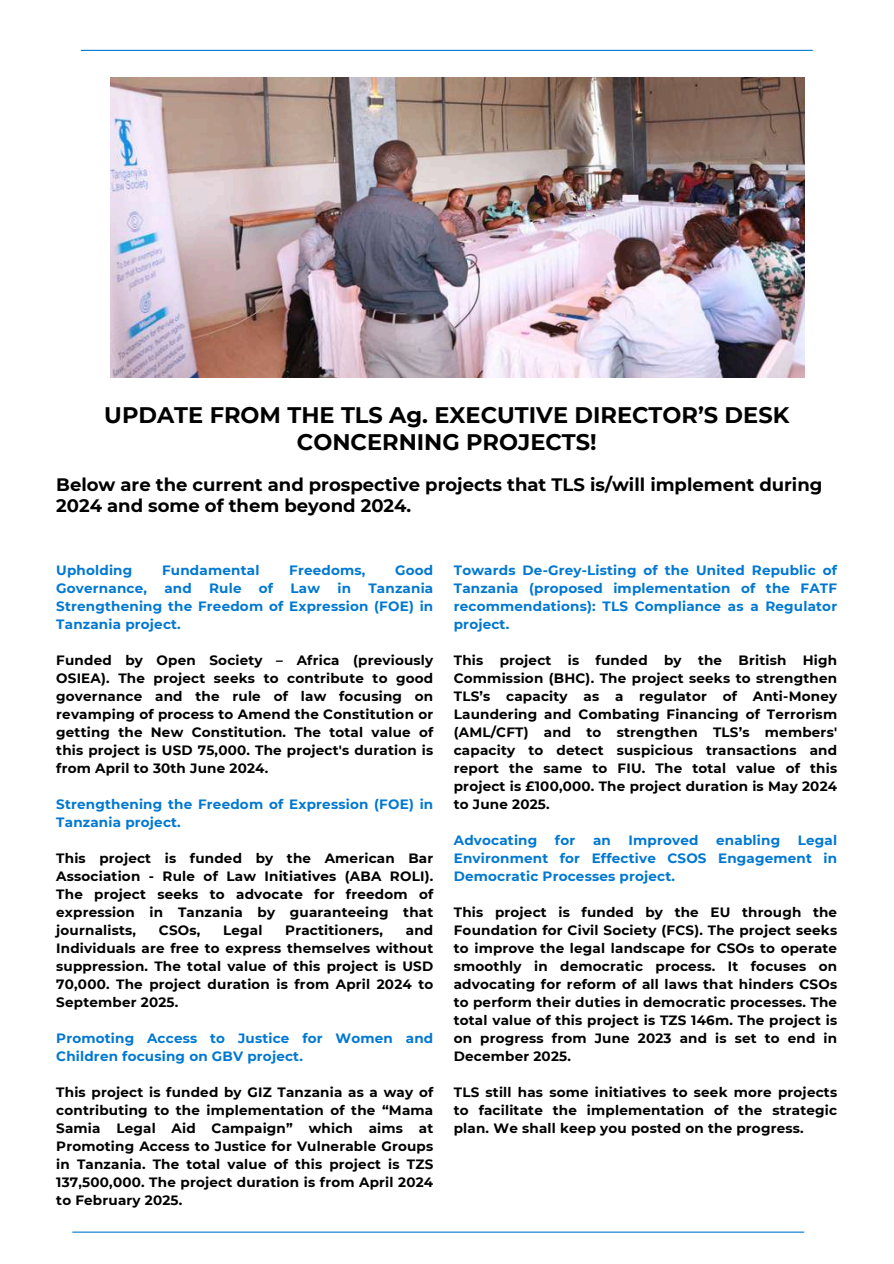
<style>
.page{position:relative;width:894px;height:1264px;background:#fff}
.page>*{position:absolute;margin:0;border:0;box-sizing:border-box;transform-origin:0 0}
.t1{font:700 22.5px/27px "Montserrat";color:#000;text-align:center}
.t2{font:700 18px/21.3px "Montserrat";color:#000}
.t3{font:700 13.5px/18px "Montserrat";letter-spacing:.015em;color:#000;text-align:justify}
.t4{font:700 13.5px/18px "Montserrat";letter-spacing:.015em;color:#0078d1;text-align:justify}
</style>
<div class="page">
<hr style="left:81px;top:50px;width:731px;height:1px;background:#0078d1">
<hr style="left:72px;top:1231px;width:732px;height:1px;background:#0078d1">
<img style="left:111px;top:77px;width:693px;height:301px">
<h1 class="t1" style="left:104px;top:402px;width:686px">UPDATE FROM THE TLS Ag. EXECUTIVE DIRECTOR’S DESK<br>CONCERNING PROJECTS!</h1>
<h2 class="t2" style="left:56px;top:473px;width:767px">Below are the current and prospective projects that TLS is/will implement during<br>2024 and some of them beyond 2024.</h2>
<p class="t4" style="left:56px;top:561px;width:77px">Upholding</p>
<p class="t4" style="left:162px;top:561px;width:99px">Fundamental</p>
<p class="t4" style="left:289px;top:561px;width:78px">Freedoms,</p>
<p class="t4" style="left:395px;top:561px;width:40px">Good</p>
<p class="t4" style="left:56px;top:579px;width:92px">Governance,</p>
<p class="t4" style="left:164px;top:579px;width:29px">and</p>
<p class="t4" style="left:209px;top:579px;width:34px">Rule</p>
<p class="t4" style="left:259px;top:579px;width:16px">of</p>
<p class="t4" style="left:290px;top:579px;width:31px">Law</p>
<p class="t4" style="left:337px;top:579px;width:15px">in</p>
<p class="t4" style="left:56px;top:579px;width:378px;text-indent:312px">Tanzania Strengthening the Freedom of Expression (FOE) in Tanzania project.</p>
<p class="t3" style="left:56px;top:651px;width:378px">Funded by Open Society – Africa (previously OSIEA). The project seeks to contribute to good governance and the rule of law focusing on revamping of process to Amend the Constitution or getting the New Constitution. The total value of this project is USD 75,000. The project's duration is from April to 30th June 2024.</p>
<p class="t4" style="left:56px;top:795px;width:378px">Strengthening the Freedom of Expression (FOE) in<br>Tanzania project.</p>
<p class="t3" style="left:56px;top:849px;width:378px">This project is funded by the American Bar Association - Rule of Law Initiatives (ABA ROLI).<br>The project seeks to advocate for freedom of expression in Tanzania by guaranteeing that journalists,</p>
<p class="t3" style="left:159px;top:921px;width:43px">CSOs,</p>
<p class="t3" style="left:223px;top:921px;width:41px">Legal</p>
<p class="t3" style="left:285px;top:921px;width:99px">Practitioners,</p>
<p class="t3" style="left:56px;top:921px;width:378px;text-indent:349px">and Individuals are free to express themselves without suppression. The total value of this project is USD 70,000. The project duration is from April 2024 to September 2025.</p>
<p class="t4" style="left:56px;top:1029px;width:378px">Promoting Access to Justice for Women and<br>Children focusing on GBV project.</p>
<p class="t3" style="left:56px;top:1083px;width:378px">This project is funded by GIZ Tanzania as a way of contributing to the implementation of the “Mama Samia Legal Aid Campaign” which aims at Promoting Access to Justice for Vulnerable Groups in Tanzania. The total value of this project is TZS 137,500,000. The project duration is from April 2024 to February 2025.</p>
<p class="t4" style="left:453px;top:561px;width:385px">Towards De-Grey-Listing of the United Republic of Tanzania (proposed implementation of the FATF recommendations): TLS Compliance as a Regulator project.</p>
<p class="t3" style="left:453px;top:651px;width:385px">This project is funded by the British High Commission (BHC). The project seeks to strengthen TLS’s capacity as a regulator of Anti-Money Laundering and Combating Financing of Terrorism (AML/CFT) and to strengthen TLS’s members' capacity to detect suspicious transactions and report the same to FIU. The total value of this project is £100,000. The project duration is May 2024 to June 2025.</p>
<p class="t4" style="left:453px;top:831px;width:85px">Advocating</p>
<p class="t4" style="left:555px;top:831px;width:22px">for</p>
<p class="t4" style="left:593px;top:831px;width:19px">an</p>
<p class="t4" style="left:628px;top:831px;width:71px">Improved</p>
<p class="t4" style="left:716px;top:831px;width:65px">enabling</p>
<p class="t4" style="left:453px;top:831px;width:385px;text-indent:344px">Legal Environment for Effective CSOS Engagement in Democratic Processes project.</p>
<p class="t3" style="left:453px;top:903px;width:385px">This project is funded by the EU through the Foundation for Civil Society (FCS). The project seeks to improve the legal landscape for CSOs to operate smoothly in democratic process. It focuses on advocating for reform of all laws that hinders CSOs to perform their duties in democratic processes. The total value of this project is TZS 146m. The project is on progress from June 2023 and is set to end in December 2025.</p>
<p class="t3" style="left:453px;top:1083px;width:385px">TLS still has some initiatives to seek more projects to facilitate the implementation of the strategic plan. We shall keep you posted on the progress.</p>
</div>
